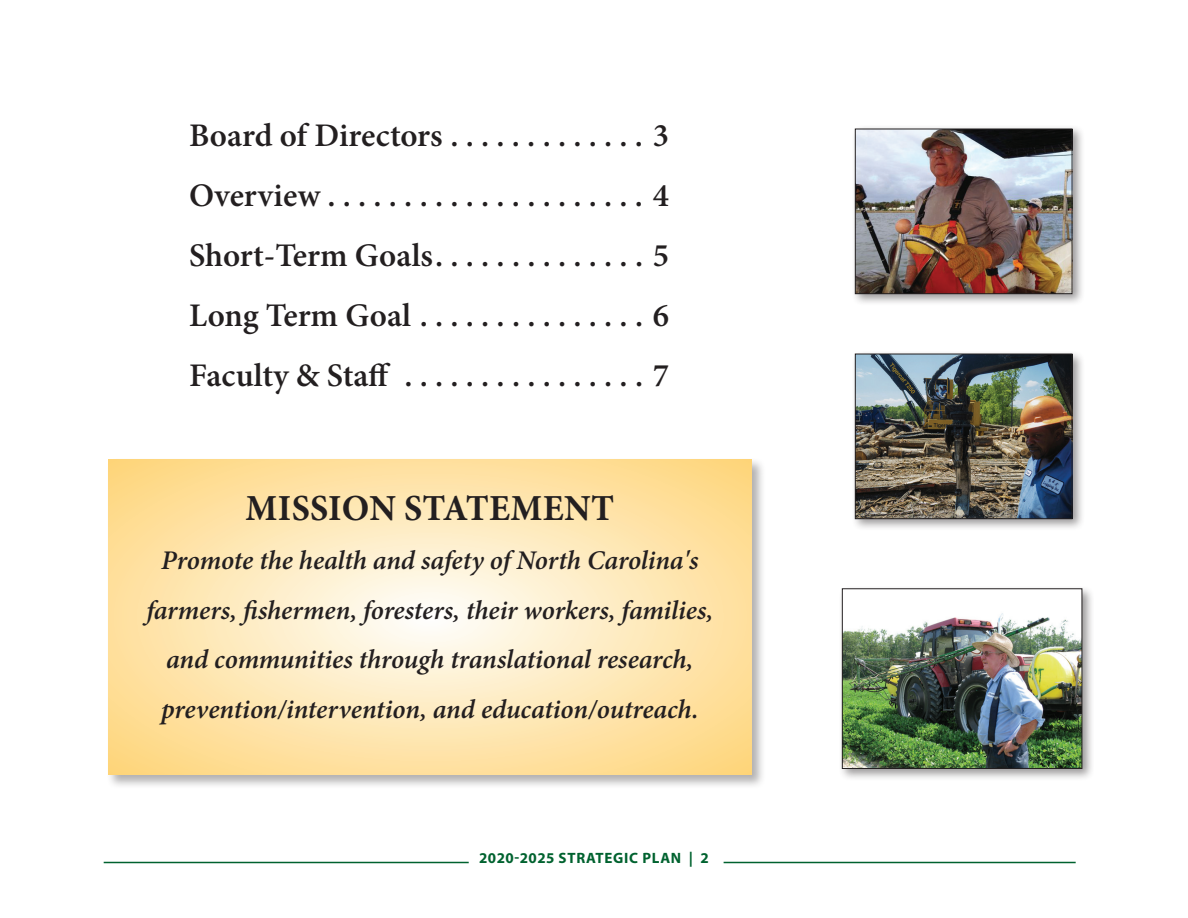
<style>
.page{position:relative;width:1188px;height:918px;background:#fff}
.page>*{position:absolute;margin:0;border:0;box-sizing:border-box;transform-origin:0 0}
.t1{font:700 36.75px "Minion Pro";letter-spacing:.01em;color:#231f20}
.t2{font:600 33px/60px "Minion Pro";color:#231f20;text-align:justify}
.t3{font:italic 600 27px/49.5px "Minion Pro";letter-spacing:-.005em;color:#231f20;text-align:center}
.t4{font:700 15px "Myriad Pro";letter-spacing:.05em;color:#00622f}
</style>
<div class="page">
<hr style="left:104px;top:862px;width:365px;height:1px;background:#00622f">
<hr style="left:724px;top:862px;width:352px;height:1px;background:#00622f">
<div style="left:106px;top:457px;width:661px;height:332px;background:#231f20;opacity:.35"></div>
<svg style="left:108px;top:459px;width:644px;height:316px;background:#fee6b2"></svg>
<div style="left:851px;top:350px;width:234px;height:182px;background:#231f20;opacity:.45"></div>
<img style="left:857px;top:356px;width:213px;height:161px">
<div style="left:855px;top:354px;width:217px;height:165px;border:1px solid #231f20"></div>
<div style="left:851px;top:125px;width:234px;height:182px;background:#231f20;opacity:.45"></div>
<img style="left:857px;top:131px;width:213px;height:161px">
<div style="left:855px;top:129px;width:217px;height:165px;border:1px solid #231f20"></div>
<div style="left:838px;top:585px;width:256px;height:196px;background:#231f20;opacity:.45"></div>
<img style="left:844px;top:591px;width:236px;height:176px">
<div style="left:842px;top:589px;width:240px;height:180px;border:1px solid #231f20"></div>
<p class="t2" style="left:189px;top:105px;width:482px">Board of Directors . . . . . . . . . . . . . 3<br>Overview . . . . . . . . . . . . . . . . . . . . 4<br>Short-Term Goals . . . . . . . . . . . . . . 5<br>Long Term Goal . . . . . . . . . . . . . . . 6<br>Faculty &amp; Staff . . . . . . . . . . . . . . . . 7</p>
<h1 class="t1" style="left:245px;top:482px;width:370px">MISSION STATEMENT</h1>
<p class="t3" style="left:146px;top:536px;width:568px">Promote the health and safety of North Carolina's farmers, fishermen, foresters, their workers, families, and communities through translational research, prevention/intervention, and education/outreach.</p>
<p class="t4" style="left:479px;top:848px;width:231px">2020-2025 STRATEGIC PLAN | 2</p>
</div>
